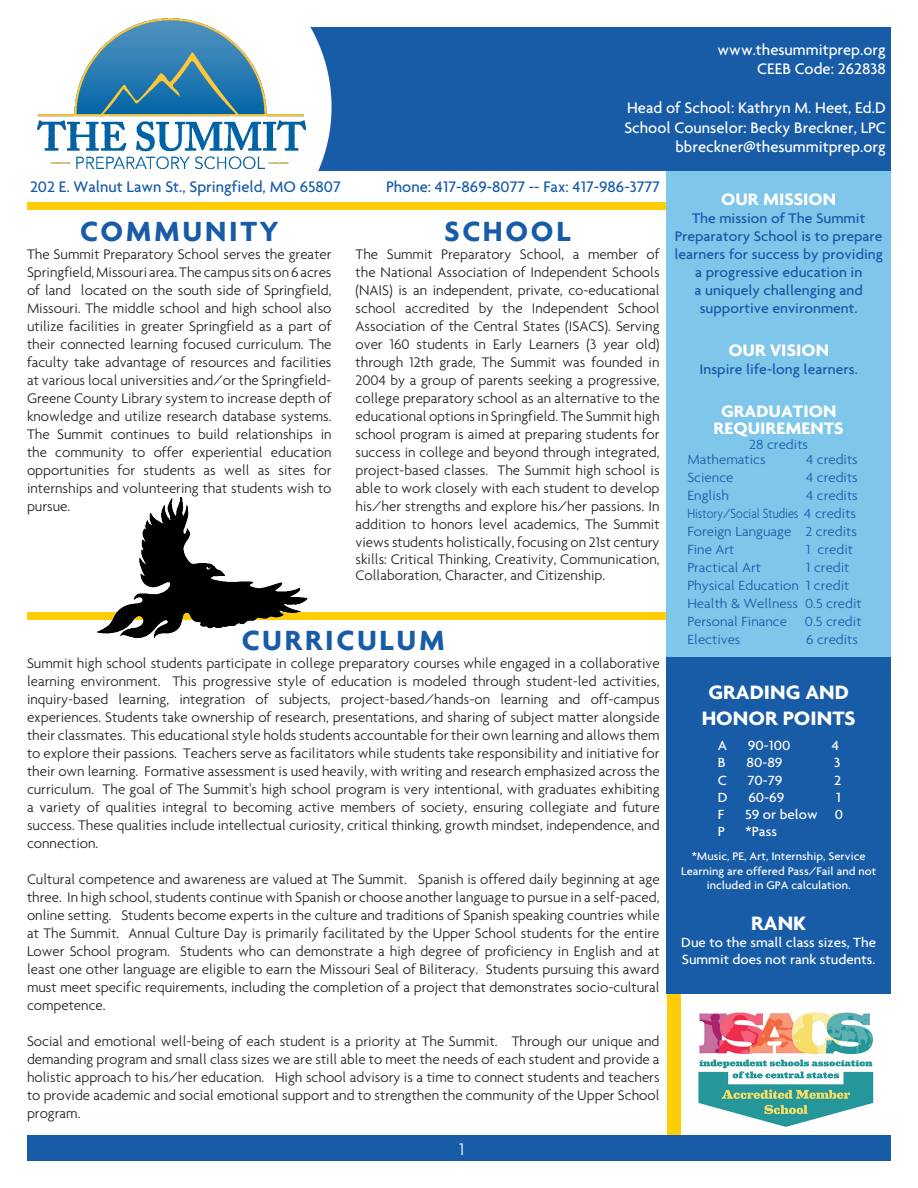
<style>
.page{position:relative;width:918px;height:1188px;background:#fff}
.page>*{position:absolute;margin:0;border:0;box-sizing:border-box;transform-origin:0 0}
.t1{font:700 30px "Agenda";letter-spacing:.09em;color:#185ca7}
.t2{font:700 21px "Agenda";color:#fff;scale:1.04 1}
.t3{font:700 18px "Agenda";color:#fff;scale:1.04 1}
.t4{font:300 18px "Agenda";color:#fff}
.t5{font:500 16.5px "Agenda";color:#fff}
.t6{font:500 16.5px "Agenda";color:#185ca7}
.t7{font:300 15px/18px "Agenda";color:#231f20;text-align:justify}
.t8{font:500 15px/18px "Agenda";color:#1857a7;text-align:center;scale:1.04 1}
.t9{font:300 14.4px "Agenda";color:#185ca7;scale:1.04 1}
.t10{font:500 14.4px/17.2px "Agenda";color:#fff;scale:1.04 1}
.t11{font:300 14.4px "Agenda";color:#185ca7;scale:.85 1}
.t12{font:500 12px/14.4px "Agenda";color:#fff;text-align:center;scale:1.04 1}
</style>
<div class="page">
<div style="left:667px;top:754px;width:13px;height:389px;background:#fecd08"></div>
<div style="left:27px;top:612px;width:676px;height:8px;background:#fecd08"></div>
<div style="left:295px;top:27px;width:596px;height:144px;background:#185ca7"></div>
<svg style="left:37px;top:18px;width:295px;height:153px;fill:#fff"></svg>
<img style="left:38px;top:19px;width:267px;height:149px">
<img style="left:698px;top:1013px;width:176px;height:114px">
<div style="left:666px;top:602px;width:225px;height:392px;background:#185ca7"></div>
<div style="left:27px;top:202px;width:676px;height:8px;background:#fecd08"></div>
<div style="left:666px;top:171px;width:225px;height:486px;background:#7ec6ea"></div>
<img style="left:98px;top:497px;width:210px;height:142px">
<div style="left:27px;top:1136px;width:864px;height:25px;background:#185ca7"></div>
<p class="t5" style="left:718px;top:40px;width:170px">www.thesummitprep.org</p>
<p class="t5" style="left:757px;top:59px;width:130px">CEEB Code: 262838</p>
<p class="t5" style="left:627px;top:98px;width:260px">Head of School: Kathryn M. Heet, Ed.D</p>
<p class="t5" style="left:624px;top:118px;width:263px">School Counselor: Becky Breckner, LPC</p>
<p class="t5" style="left:675px;top:137px;width:212px">bbreckner@thesummitprep.org</p>
<p class="t6" style="left:30px;top:176px;width:312px">202 E. Walnut Lawn St., Springfield, MO 65807</p>
<p class="t6" style="left:386px;top:176px;width:275px">Phone: 417-869-8077 -- Fax: 417-986-3777</p>
<p class="t1" style="left:80px;top:213px;width:200px">COMMUNITY</p>
<p class="t7" style="left:27px;top:245px;width:306px">The Summit Preparatory School serves the greater Springfield, Missouri area. The campus sits on 6 acres of land located on the south side of Springfield, Missouri. The middle school and high school also utilize facilities in greater Springfield as a part of their connected learning focused curriculum. The faculty take advantage of resources and facilities at various local universities and/or the Springfield-Greene County Library system to increase depth of knowledge and utilize research database systems.<br>The Summit continues to build relationships in the community to offer experiential education opportunities for students as well as sites for internships and volunteering that students wish to pursue.</p>
<p class="t1" style="left:445px;top:213px;width:127px">SCHOOL</p>
<p class="t7" style="left:356px;top:245px;width:306px">The Summit Preparatory School, a member of the National Association of Independent Schools (NAIS) is an independent, private, co-educational school accredited by the Independent School Association of the Central States (ISACS). Serving over 160 students in Early Learners (3 year old) through 12th grade, The Summit was founded in 2004 by a group of parents seeking a progressive, college preparatory school as an alternative to the educational options in Springfield. The Summit high school program is aimed at preparing students for success in college and beyond through integrated, project-based classes. The Summit high school is able to work closely with each student to develop his/her strengths and explore his/her passions. In addition to honors level academics, The Summit views students holistically, focusing on 21st century</p>
<p class="t7" style="left:356px;top:550px;width:306px;line-height:16.5px">skills: Critical Thinking, Creativity, Communication,<br>Collaboration, Character, and Citizenship.</p>
<p class="t1" style="left:242px;top:622px;width:204px">CURRICULUM</p>
<p class="t7" style="left:27px;top:654px;width:634px">Summit high school students participate in college preparatory courses while engaged in a collaborative learning environment. This progressive style of education is modeled through student-led activities, inquiry-based learning, integration of subjects, project-based/hands-on learning and off-campus experiences. Students take ownership of research, presentations, and sharing of subject matter alongside their classmates. This educational style holds students accountable for their own learning and allows them to explore their passions. Teachers serve as facilitators while students take responsibility and initiative for their own learning. Formative assessment is used heavily, with writing and research emphasized across the curriculum. The goal of The Summit's high school program is very intentional, with graduates exhibiting a variety of qualities integral to becoming active members of society, ensuring collegiate and future success. These qualities include intellectual curiosity, critical thinking, growth mindset, independence, and connection.</p>
<p class="t7" style="left:27px;top:870px;width:634px">Cultural competence and awareness are valued at The Summit. Spanish is offered daily beginning at age three. In high school, students continue with Spanish or choose another language to pursue in a self-paced, online setting. Students become experts in the culture and traditions of Spanish speaking countries while at The Summit. Annual Culture Day is primarily facilitated by the Upper School students for the entire Lower School program. Students who can demonstrate a high degree of proficiency in English and at least one other language are eligible to earn the Missouri Seal of Biliteracy. Students pursuing this award must meet specific requirements, including the completion of a project that demonstrates socio-cultural competence.</p>
<p class="t7" style="left:27px;top:1032px;width:634px">Social and emotional well-being of each student is a priority at The Summit. Through our unique and demanding program and small class sizes we are still able to meet the needs of each student and provide a holistic approach to his/her education. High school advisory is a time to connect students and teachers to provide academic and social emotional support and to strengthen the community of the Upper School program.</p>
<p class="t4" style="left:459px;top:1138px;width:7px">1</p>
<p class="t3" style="left:721px;top:188px;width:112px">OUR MISSION</p>
<p class="t8" style="left:674px;top:209px;width:202px">The mission of The Summit<br>Preparatory School is to prepare learners for success by providing a progressive education in<br>a uniquely challenging and supportive environment.</p>
<p class="t3" style="left:728px;top:339px;width:98px">OUR VISION</p>
<p class="t8" style="left:699px;top:360px;width:154px">Inspire life-long learners.</p>
<p class="t3" style="left:721px;top:401px;width:112px">GRADUATION</p>
<p class="t3" style="left:714px;top:417px;width:127px">REQUIREMENTS</p>
<p class="t9" style="left:749px;top:436px;width:58px">28 credits</p>
<p class="t9" style="left:687px;top:451px;width:77px">Mathematics</p>
<p class="t9" style="left:806px;top:451px;width:51px">4 credits</p>
<p class="t9" style="left:687px;top:469px;width:46px">Science</p>
<p class="t9" style="left:806px;top:469px;width:51px">4 credits</p>
<p class="t9" style="left:687px;top:487px;width:42px">English</p>
<p class="t9" style="left:806px;top:487px;width:51px">4 credits</p>
<p class="t11" style="left:687px;top:505px;width:200px">History/Social Studies 4 credits</p>
<p class="t9" style="left:687px;top:523px;width:165px">Foreign Language 2 credits</p>
<p class="t9" style="left:687px;top:541px;width:47px">Fine Art</p>
<p class="t9" style="left:806px;top:541px;width:47px">1 credit</p>
<p class="t9" style="left:687px;top:559px;width:72px">Practical Art</p>
<p class="t9" style="left:806px;top:559px;width:43px">1 credit</p>
<p class="t9" style="left:687px;top:577px;width:157px">Physical Education 1 credit</p>
<p class="t9" style="left:687px;top:595px;width:169px">Health &amp; Wellness 0.5 credit</p>
<p class="t9" style="left:687px;top:613px;width:169px">Personal Finance 0.5 credit</p>
<p class="t9" style="left:687px;top:631px;width:53px">Electives</p>
<p class="t9" style="left:806px;top:631px;width:52px">6 credits</p>
<p class="t2" style="left:708px;top:680px;width:137px">GRADING AND</p>
<p class="t2" style="left:702px;top:705px;width:150px">HONOR POINTS</p>
<p class="t10" style="left:718px;top:737px;width:10px">A</p>
<p class="t10" style="left:748px;top:737px;width:42px">90-100</p>
<p class="t10" style="left:832px;top:737px;width:9px">4</p>
<p class="t10" style="left:718px;top:754px;width:9px">B</p>
<p class="t10" style="left:746px;top:754px;width:36px">80-89</p>
<p class="t10" style="left:834px;top:754px;width:8px">3</p>
<p class="t10" style="left:718px;top:771px;width:10px">C</p>
<p class="t10" style="left:748px;top:771px;width:35px">70-79</p>
<p class="t10" style="left:834px;top:771px;width:8px">2</p>
<p class="t10" style="left:718px;top:788px;width:11px">D</p>
<p class="t10" style="left:748px;top:788px;width:36px">60-69</p>
<p class="t10" style="left:836px;top:788px;width:6px">1</p>
<p class="t10" style="left:718px;top:805px;width:8px">F</p>
<p class="t10" style="left:745px;top:805px;width:96px">59 or below 0</p>
<p class="t10" style="left:718px;top:823px;width:8px">P</p>
<p class="t10" style="left:746px;top:823px;width:32px">*Pass</p>
<p class="t12" style="left:681px;top:849px;width:189px">*Music, PE, Art, Internship, Service<br>Learning are offered Pass/Fail and not included in GPA calculation.</p>
<p class="t2" style="left:751px;top:910px;width:54px">RANK</p>
<p class="t10" style="left:681px;top:933px;width:189px">Due to the small class sizes, The<br>Summit does not rank students.</p>
</div>
